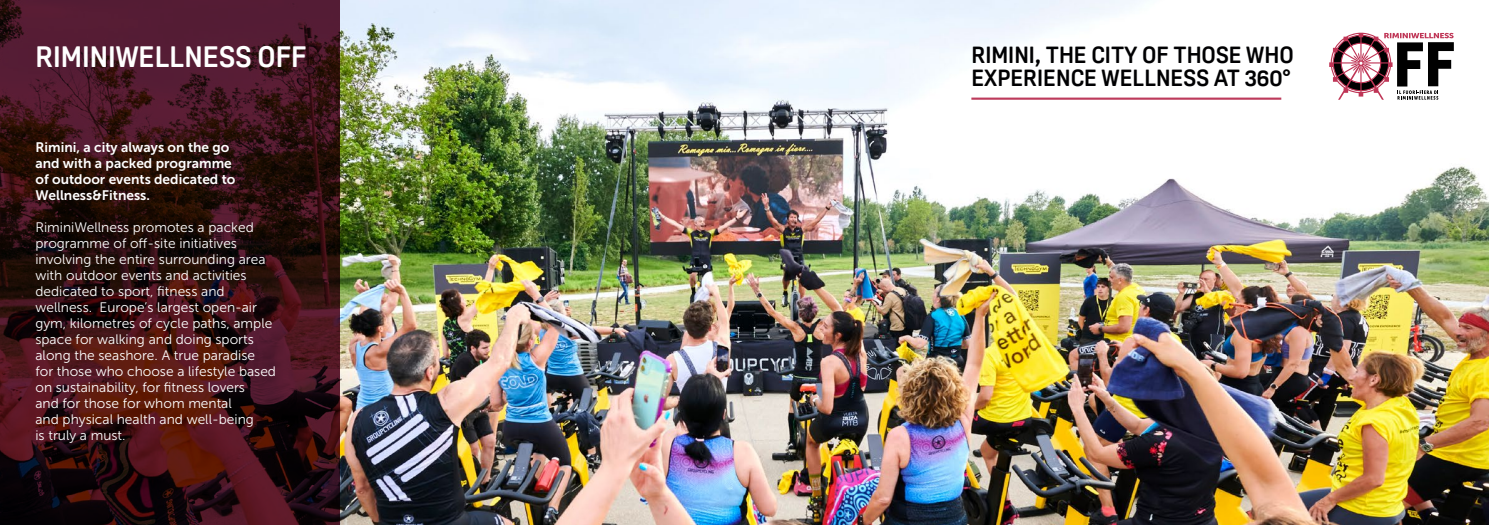
<style>
.page{position:relative;width:1489px;height:525px;background:#fff}
.page>*{position:absolute;margin:0;border:0;box-sizing:border-box;transform-origin:0 0}
.t1{font:700 28.75px "Oscine";color:#fff}
.t2{font:700 22.75px/22.5px "Oscine";color:#000002}
.t3{font:13.75px/16px "Museo Sans 300";color:#fff}
.t4{font:13.75px/16px "Museo Sans 700";color:#fff}
</style>
<div class="page">
<img style="left:340px;top:0;width:1148px;height:524px">
<svg style="left:0;top:0;width:340px;height:524px;background:#391116"></svg>
<svg style="left:1329px;top:33px;width:124px;height:67px"></svg>
<hr style="left:971px;top:97px;width:310px;height:3px;background:#bd3b5c">
<h1 class="t1" style="left:35px;top:40px;width:273px">RIMINIWELLNESS OFF</h1>
<h2 class="t2" style="left:971px;top:44px;width:324px">RIMINI, THE CITY OF THOSE WHO<br>EXPERIENCE WELLNESS AT 360°</h2>
<p class="t4" style="left:35px;top:139px;width:201px">Rimini, a city always on the go and with a packed programme of outdoor events dedicated to<br>Wellness&amp;Fitness.</p>
<p class="t3" style="left:35px;top:219px;width:242px">RiminiWellness promotes a packed programme of off-site initiatives involving the entire surrounding area with outdoor events and activities dedicated to sport, fitness and wellness. Europe’s largest open-air gym, kilometres of cycle paths, ample space for walking and doing sports along the seashore. A true paradise for those who choose a lifestyle based on sustainability, for fitness lovers<br>and for those for whom mental<br>and physical health and well-being<br>is truly a must.</p>
</div>
